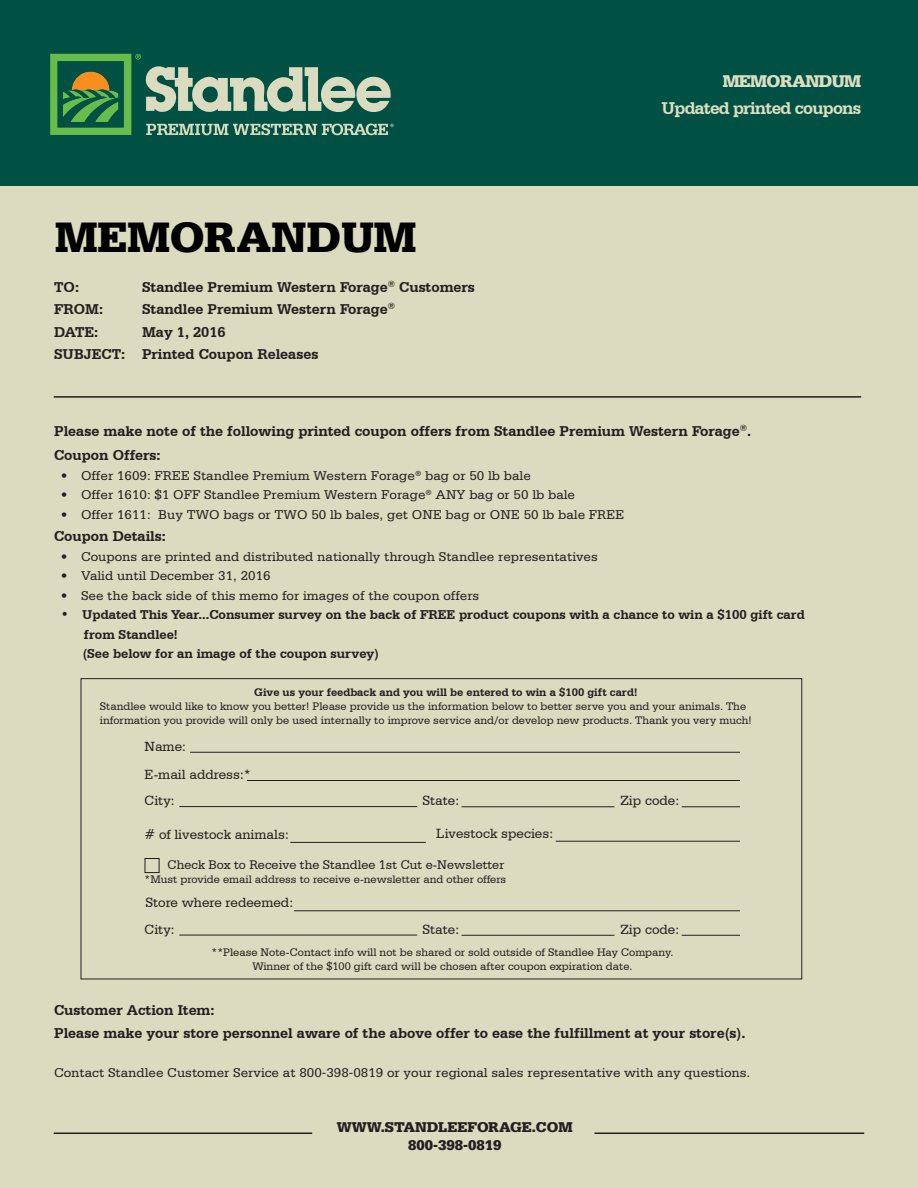
<style>
.page{position:relative;width:918px;height:1188px;background:#005143}
.page>*{position:absolute;margin:0;border:0;box-sizing:border-box;transform-origin:0 0}
.t1{font:900 45px "Serifa";color:#000}
.Doc_details{font:700 18px/27px "Serifa BT";letter-spacing:-.04em;color:#ddddc1;text-align:right}
.BULLETIN_body{font:700 15px "Serifa BT";color:#231f20}
.subhead{font:700 15px "Serifa BT";color:#231f20}
.t2{font:900 15px "Serifa";color:#231f20}
.t3{font:13.95px/28px "Serifa BT";color:#231f20}
.BULLETIN_body-2{font:13.5px "Serifa";color:#231f20}
.t4{font:700 13.5px/19.5px "Serifa BT";color:#231f20}
.t5{font:13.2px "Serifa BT";color:#231f20}
.t6{font:11.55px/13.8px "Serifa BT";color:#231f20;text-align:center}
.s1{font-family:"Serifa";font-weight:900}
.s2{font-weight:700}
</style>
<div class="page">
<div style="left:0;top:187px;width:918px;height:1001px;background:#dbdbbf"></div>
<svg style="left:50px;top:54px;width:344px;height:81px"></svg>
<hr style="left:54px;top:1132px;width:258px;height:2px;background:#231f20">
<hr style="left:595px;top:1132px;width:269px;height:2px;background:#231f20">
<hr style="left:54px;top:396px;width:807px;height:2px;background:#231f20">
<hr style="left:190px;top:752px;width:550px;height:1px;background:#231f20">
<hr style="left:247px;top:780px;width:493px;height:1px;background:#231f20">
<hr style="left:682px;top:807px;width:58px;height:1px;background:#231f20">
<hr style="left:294px;top:911px;width:446px;height:1px;background:#231f20">
<hr style="left:290px;top:842px;width:136px;height:1px;background:#231f20">
<div style="left:145px;top:858px;width:15px;height:15px;border:1px solid #231f20"></div>
<hr style="left:179px;top:806px;width:238px;height:1px;background:#231f20">
<hr style="left:462px;top:807px;width:152px;height:1px;background:#231f20">
<hr style="left:682px;top:935px;width:58px;height:1px;background:#231f20">
<hr style="left:179px;top:935px;width:238px;height:1px;background:#231f20">
<hr style="left:462px;top:935px;width:152px;height:1px;background:#231f20">
<hr style="left:556px;top:841px;width:184px;height:1px;background:#231f20">
<p class="t1" style="left:55px;top:210px;width:363px">MEMORANDUM</p>
<p class="BULLETIN_body" style="left:54px;top:278px;width:27px">TO:</p>
<p class="BULLETIN_body" style="left:54px;top:300px;width:51px">FROM:</p>
<p class="BULLETIN_body" style="left:54px;top:323px;width:46px">DATE:</p>
<p class="BULLETIN_body" style="left:54px;top:345px;width:73px">SUBJECT:</p>
<p class="BULLETIN_body" style="left:142px;top:278px;width:334px">Standlee Premium Western Forage<sup>®</sup> Customers</p>
<p class="BULLETIN_body" style="left:142px;top:300px;width:254px">Standlee Premium Western Forage<sup>®</sup></p>
<p class="BULLETIN_body" style="left:142px;top:323px;width:85px">May 1, 2016</p>
<p class="BULLETIN_body" style="left:142px;top:345px;width:178px">Printed Coupon Releases</p>
<p class="Doc_details" style="left:662px;top:67px;width:201px"><span class="s1">MEMORANDUM<br></span>Updated printed coupons</p>
<p class="subhead" style="left:54px;top:422px;width:699px">Please make note of the following printed coupon offers from Standlee Premium Western Forage<sup>®</sup>.</p>
<p class="subhead" style="left:54px;top:446px;width:108px">Coupon Offers:</p>
<p class="BULLETIN_body-2" style="left:61px;top:468px;width:472px">• Offer 1609: FREE Standlee Premium Western Forage<sup>®</sup> bag or 50 lb bale</p>
<p class="BULLETIN_body-2" style="left:61px;top:488px;width:516px">• Offer 1610: $1 OFF Standlee Premium Western Forage<sup>®</sup> ANY bag or 50 lb bale</p>
<p class="BULLETIN_body-2" style="left:61px;top:507px;width:565px">• Offer 1611: Buy TWO bags or TWO 50 lb bales, get ONE bag or ONE 50 lb bale FREE</p>
<p class="BULLETIN_body" style="left:54px;top:527px;width:113px">Coupon Details:</p>
<p class="BULLETIN_body-2" style="left:61px;top:549px;width:539px">• Coupons are printed and distributed nationally through Standlee representatives</p>
<p class="BULLETIN_body-2" style="left:61px;top:569px;width:212px">• Valid until December 31, 2016</p>
<p class="BULLETIN_body-2" style="left:61px;top:588px;width:420px">• See the back side of this memo for images of the coupon offers</p>
<p class="t4" style="left:83px;top:605px;width:724px;text-indent:-22px">• Updated This Year...Consumer survey on the back of FREE product coupons with a chance to win a $100 gift card from Standlee!<br>(See below for an image of the coupon survey)</p>
<p class="t6" style="left:100px;top:685px;width:653px;text-align:left;text-indent:154px"><span class="s2">Give us your feedback and you will be entered to win a $100 gift card!<br></span>Standlee would like to know you better! Please provide us the information below to better serve you and your animals. The information you provide will only be used internally to improve service and/or develop new products. Thank you very much!</p>
<p class="t3" style="left:145px;top:732px;width:108px">Name:<br>E-mail address:*</p>
<p class="t3" style="left:145px;top:787px;width:32px">City:</p>
<p class="t3" style="left:422px;top:787px;width:38px">State:</p>
<p class="t3" style="left:436px;top:819px;width:118px">Livestock species:</p>
<p class="t3" style="left:145px;top:820px;width:146px"># of livestock animals:</p>
<p class="t6" style="left:145px;top:872px;width:363px">*Must provide email address to receive e-newsletter and other offers</p>
<p class="t5" style="left:168px;top:857px;width:338px">Check Box to Receive the Standlee 1st Cut e-Newsletter</p>
<p class="t3" style="left:145px;top:889px;width:149px">Store where redeemed:</p>
<p class="t3" style="left:620px;top:787px;width:60px">Zip code:</p>
<p class="t3" style="left:145px;top:915px;width:32px">City:</p>
<p class="t3" style="left:422px;top:915px;width:38px">State:</p>
<p class="t3" style="left:620px;top:915px;width:60px">Zip code:</p>
<p class="t6" style="left:212px;top:945px;width:463px">**Please Note-Contact info will not be shared or sold outside of Standlee Hay Company.<br>Winner of the $100 gift card will be chosen after coupon expiration date.</p>
<p class="BULLETIN_body" style="left:54px;top:1001px;width:162px">Customer Action Item:</p>
<p class="BULLETIN_body" style="left:54px;top:1024px;width:693px">Please make your store personnel aware of the above offer to ease the fulfillment at your store(s).</p>
<p class="BULLETIN_body-2" style="left:54px;top:1065px;width:698px">Contact Standlee Customer Service at 800-398-0819 or your regional sales representative with any questions.</p>
<p class="t2" style="left:337px;top:1118px;width:237px">WWW.STANDLEEFORAGE.COM</p>
<p class="t2" style="left:408px;top:1136px;width:95px">800-398-0819</p>
</div>
